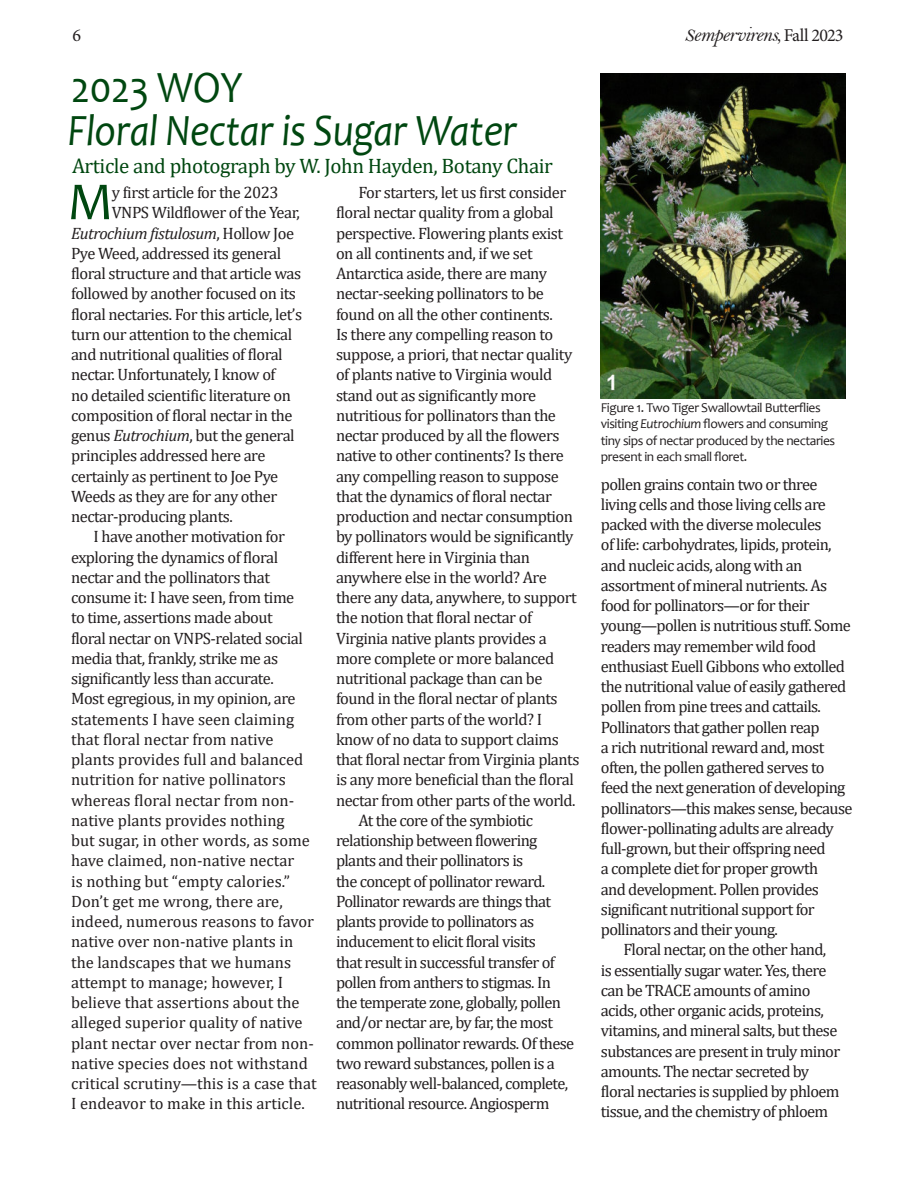
<style>
.page{position:relative;width:918px;height:1188px;background:#fff}
.page>*{position:absolute;margin:0;border:0;box-sizing:border-box;transform-origin:0 0}
._2-line_drop_cap__no_indent{font:54px "Candara";color:#004710}
._2-line_drop_cap__no_indent-2{font:italic 45px "Candara";letter-spacing:-.01em;color:#004710;scale:.9 1}
._2-line_drop_cap__no_indent-3{font:45px "Candara";letter-spacing:-.01em;color:#004710;scale:.9 1}
.Byline-Top-1{font:21px "Cambria";letter-spacing:-.02em;color:#004710}
.flag-subtitle{font:21px "Bell MT Italic";letter-spacing:-.035em;color:#231f20}
.flag-subtitle-2{font:18px "Minion Pro";color:#231f20}
._2-line_drop_cap__no_indent-4{font:16.5px/20.2px "Cambria";letter-spacing:-.03em;color:#231f20}
._2-line_drop_cap__no_indent-5{font:16.5px/20.2px "Cambria";color:#231f20}
._2-line_drop_cap__no_indent-6{font:italic 16.5px "Cambria";letter-spacing:-.03em;color:#231f20}
._2-line_drop_cap__no_indent-7{font:13.5px/16.5px "Candara";letter-spacing:-.03em;color:#231f20}
.s1{font-size:18px}
.s2{font-family:"Minion Pro";font-size:18px}
.s3{font-style:normal}
.s4{font-style:italic}
</style>
<div class="page">
<img style="left:600px;top:74px;width:246px;height:325px">
<p class="flag-subtitle-2" style="left:73px;top:23px;width:10px">6</p>
<p class="flag-subtitle" style="left:684px;top:22px;width:161px"><span class="s1">S</span>empervirens<span class="s1">,</span> <span class="s2">Fall 2023</span></p>
<p class="_2-line_drop_cap__no_indent-3" style="left:71px;top:59px;width:192px">2023 WOY</p>
<p class="_2-line_drop_cap__no_indent-2" style="left:68px;top:102px;width:501px">Floral Nectar is Sugar Water</p>
<p class="_2-line_drop_cap__no_indent" style="left:67px;top:168px;width:48px">M</p>
<p class="_2-line_drop_cap__no_indent-4" style="left:112px;top:182px;width:168px">y first article for the 2023</p>
<p class="Byline-Top-1" style="left:72px;top:153px;width:482px">Article and photograph by W. John Hayden, Botany Chair</p>
<p class="_2-line_drop_cap__no_indent-4" style="left:336px;top:182px;width:245px;text-indent:22px">For starters, let us first consider floral nectar quality from a global perspective. Flowering plants exist on all continents and, if we set Antarctica aside, there are many nectar-seeking pollinators to be found on all the other continents.<br>Is there any compelling reason to suppose, a priori, that nectar quality of plants native to Virginia would stand out as significantly more nutritious for pollinators than the nectar produced by all the flowers native to other continents? Is there any compelling reason to suppose that the dynamics of floral nectar production and nectar consumption by pollinators would be significantly different here in Virginia than anywhere else in the world? Are there any data, anywhere, to support the notion that floral nectar of Virginia native plants provides a more complete or more balanced nutritional package than can be found in the floral nectar of plants from other parts of the world? I know of no data to support claims that floral nectar from Virginia plants is any more beneficial than the floral nectar from other parts of the world.</p>
<p class="_2-line_drop_cap__no_indent-4" style="left:336px;top:810px;width:240px;text-indent:22px">At the core of the symbiotic relationship between flowering plants and their pollinators is<br>the concept of pollinator reward.<br>Pollinator rewards are things that plants provide to pollinators as inducement to elicit floral visits<br>that result in successful transfer of pollen from anthers to stigmas. In the temperate zone, globally, pollen and/or nectar are, by far, the most common pollinator rewards. Of these two reward substances, pollen is a reasonably well-balanced, complete, nutritional resource. Angiosperm</p>
<p class="_2-line_drop_cap__no_indent-4" style="left:112px;top:203px;width:190px">VNPS Wildflower of the Year,</p>
<p class="_2-line_drop_cap__no_indent-6" style="left:71px;top:221px;width:224px">Eutrochium fistulosum<span class="s3">, Hollow Joe</span></p>
<p class="_2-line_drop_cap__no_indent-4" style="left:71px;top:243px;width:212px">Pye Weed, addressed its general</p>
<p class="_2-line_drop_cap__no_indent-4" style="left:71px;top:263px;width:232px">floral structure and that article was</p>
<p class="_2-line_drop_cap__no_indent-4" style="left:71px;top:284px;width:226px">followed by another focused on its</p>
<p class="_2-line_drop_cap__no_indent-4" style="left:71px;top:304px;width:233px">floral nectaries. For this article, let’s</p>
<p class="_2-line_drop_cap__no_indent-4" style="left:71px;top:324px;width:223px">turn our attention to the chemical</p>
<p class="_2-line_drop_cap__no_indent-4" style="left:71px;top:344px;width:213px">and nutritional qualities of floral</p>
<p class="_2-line_drop_cap__no_indent-4" style="left:71px;top:365px;width:206px">nectar. Unfortunately, I know of</p>
<p class="_2-line_drop_cap__no_indent-4" style="left:71px;top:385px;width:221px">no detailed scientific literature on</p>
<p class="_2-line_drop_cap__no_indent-4" style="left:71px;top:405px;width:223px">composition of floral nectar in the</p>
<p class="_2-line_drop_cap__no_indent-4" style="left:71px;top:425px;width:225px">genus <span class="s4">Eutrochium</span>, but the general</p>
<p class="_2-line_drop_cap__no_indent-4" style="left:71px;top:446px;width:196px">principles addressed here are</p>
<p class="_2-line_drop_cap__no_indent-4" style="left:71px;top:466px;width:209px">certainly as pertinent to Joe Pye</p>
<p class="_2-line_drop_cap__no_indent-4" style="left:71px;top:486px;width:208px">Weeds as they are for any other</p>
<p class="_2-line_drop_cap__no_indent-4" style="left:71px;top:506px;width:163px">nectar-producing plants.</p>
<p class="_2-line_drop_cap__no_indent-5" style="left:71px;top:527px;width:247px;text-indent:22px">I have another motivation for exploring the dynamics of floral nectar and the pollinators that consume it: I have seen, from time<br>to time, assertions made about<br>floral nectar on VNPS-related social media that, frankly, strike me as significantly less than accurate.<br>Most egregious, in my opinion, are statements I have seen claiming that floral nectar from native plants provides full and balanced nutrition for native pollinators whereas floral nectar from non&shy;native plants provides nothing<br>but sugar, in other words, as some have claimed, non-native nectar<br>is nothing but “empty calories.” Don’t get me wrong, there are, indeed, numerous reasons to favor native over non-native plants in the landscapes that we humans attempt to manage; however, I believe that assertions about the alleged superior quality of native plant nectar over nectar from non&shy;native species does not withstand critical scrutiny—this is a case that I endeavor to make in this article.</p>
<p class="_2-line_drop_cap__no_indent-7" style="left:601px;top:399px;width:236px">Figure 1. Two Tiger Swallowtail Butterflies visiting <span class="s4">Eutrochium</span> flowers and consuming tiny sips of nectar produced by the nectaries present in each small floret.</p>
<p class="_2-line_drop_cap__no_indent-4" style="left:601px;top:474px;width:253px">pollen grains contain two or three living cells and those living cells are packed with the diverse molecules<br>of life: carbohydrates, lipids, protein, and nucleic acids, along with an assortment of mineral nutrients. As food for pollinators—or for their young—pollen is nutritious stuff. Some readers may remember wild food enthusiast Euell Gibbons who extolled the nutritional value of easily gathered pollen from pine trees and cattails.<br>Pollinators that gather pollen reap<br>a rich nutritional reward and, most often, the pollen gathered serves to feed the next generation of developing pollinators—this makes sense, because flower-pollinating adults are already full-grown, but their offspring need<br>a complete diet for proper growth<br>and development. Pollen provides significant nutritional support for pollinators and their young.</p>
<p class="_2-line_drop_cap__no_indent-4" style="left:601px;top:940px;width:241px;text-indent:22px">Floral nectar, on the other hand, is essentially sugar water. Yes, there can be TRACE amounts of amino acids, other organic acids, proteins, vitamins, and mineral salts, but these substances are present in truly minor amounts. The nectar secreted by floral nectaries is supplied by phloem tissue, and the chemistry of phloem</p>
</div>
